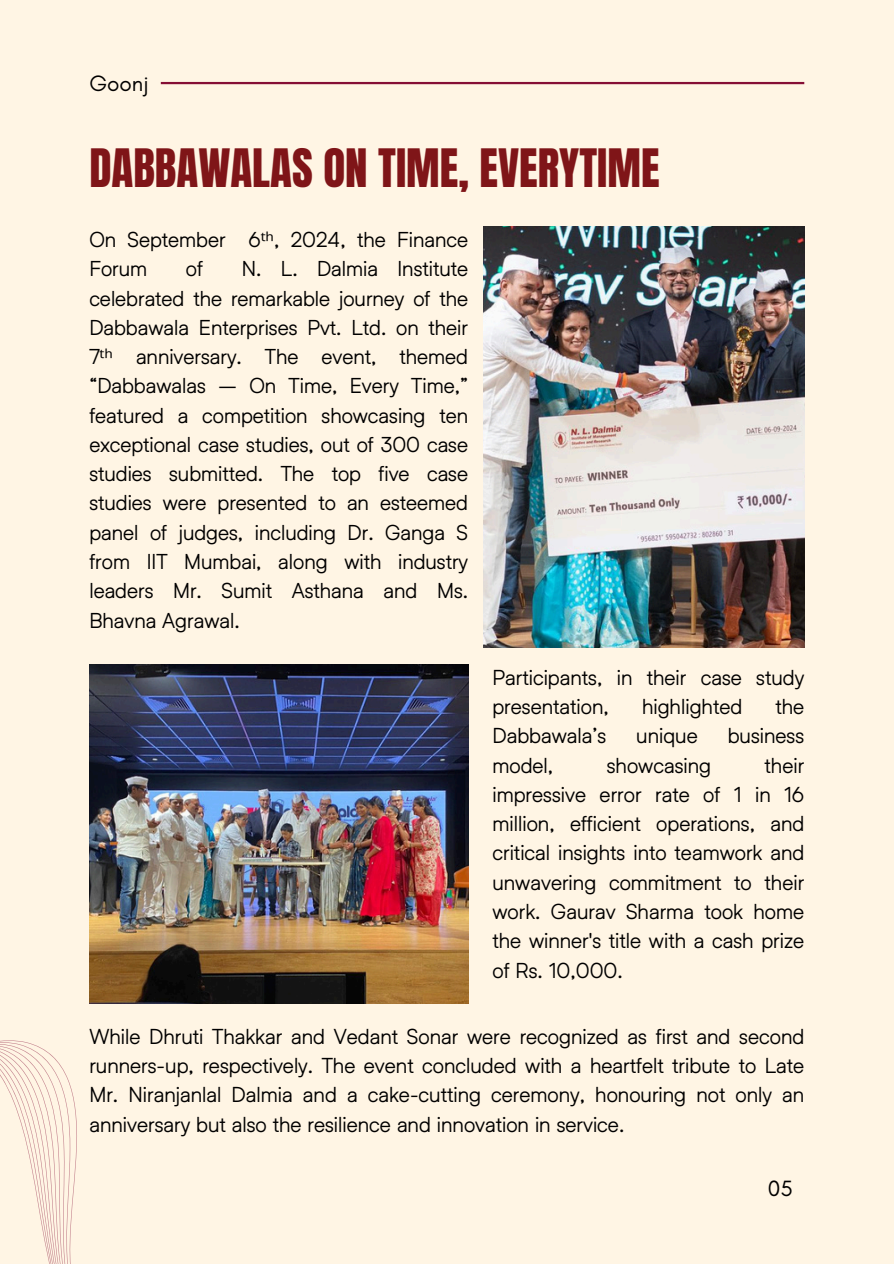
<style>
.page{position:relative;width:894px;height:1264px;background:#fff}
.page>*{position:absolute;margin:0;border:0;box-sizing:border-box;transform-origin:0 0}
.t1{font:45px "Anton";color:#7f1518}
.t2{font:22.5px "Glacial Indifference";color:#000}
.t3{font:21px/29.2px "Helixa";color:#000;text-align:justify}
.s1{font-family:"Noto Sans"}
</style>
<div class="page">
<div style="left:0;top:0;width:893px;height:1263px;background:#fff5e4"></div>
<svg style="left:0;top:1040px;width:77px;height:223px"></svg>
<img style="left:483px;top:227px;width:321px;height:420px">
<img style="left:89px;top:664px;width:379px;height:339px">
<hr style="left:161px;top:82px;width:643px;height:2px;background:#850e35">
<p class="t2" style="left:89px;top:70px;width:61px">Goonj</p>
<p class="t1" style="left:89px;top:135px;width:571px">DABBAWALAS ON TIME, EVERYTIME</p>
<h1 class="t3" style="left:89px;top:224px;width:380px">On September 6<span class="s1">ᵗʰ</span>, 2024, the Finance<br>Forum</h1>
<h1 class="t3" style="left:89px;top:253px;width:380px;text-indent:152px">N. L. Dalmia Institute celebrated the remarkable journey of the Dabbawala Enterprises Pvt. Ltd. on their 7<span class="s1">ᵗʰ</span> anniversary. The event, themed “Dabbawalas – On Time, Every Time,” featured a competition showcasing ten exceptional case studies, out of 300 case studies submitted. The top five case studies were presented to an esteemed panel of judges, including Dr. Ganga S from IIT Mumbai, along with industry leaders Mr. Sumit Asthana and Ms.<br>Bhavna Agrawal.</h1>
<h1 class="t3" style="left:186px;top:253px;width:19px">of</h1>
<p class="t3" style="left:492px;top:662px;width:313px">Participants, in their case study presentation,</p>
<p class="t3" style="left:642px;top:691px;width:102px">highlighted</p>
<p class="t3" style="left:775px;top:691px;width:30px">the</p>
<p class="t3" style="left:492px;top:720px;width:115px">Dabbawala’s</p>
<p class="t3" style="left:636px;top:720px;width:63px">unique</p>
<p class="t3" style="left:727px;top:720px;width:78px">business</p>
<p class="t3" style="left:492px;top:749px;width:62px">model,</p>
<p class="t3" style="left:606px;top:749px;width:106px">showcasing</p>
<p class="t3" style="left:492px;top:749px;width:313px;text-indent:272px">their impressive error rate of 1 in 16 million, efficient operations, and critical insights into teamwork and unwavering commitment to their work. Gaurav Sharma took home the winner's title with a cash prize of Rs. 10,000.</p>
<p class="t3" style="left:89px;top:1021px;width:716px">While Dhruti Thakkar and Vedant Sonar were recognized as first and second runners-up, respectively. The event concluded with a heartfelt tribute to Late Mr. Niranjanlal Dalmia and a cake-cutting ceremony, honouring not only an anniversary but also the resilience and innovation in service.</p>
<p class="t2" style="left:767px;top:1174px;width:26px">05</p>
</div>
